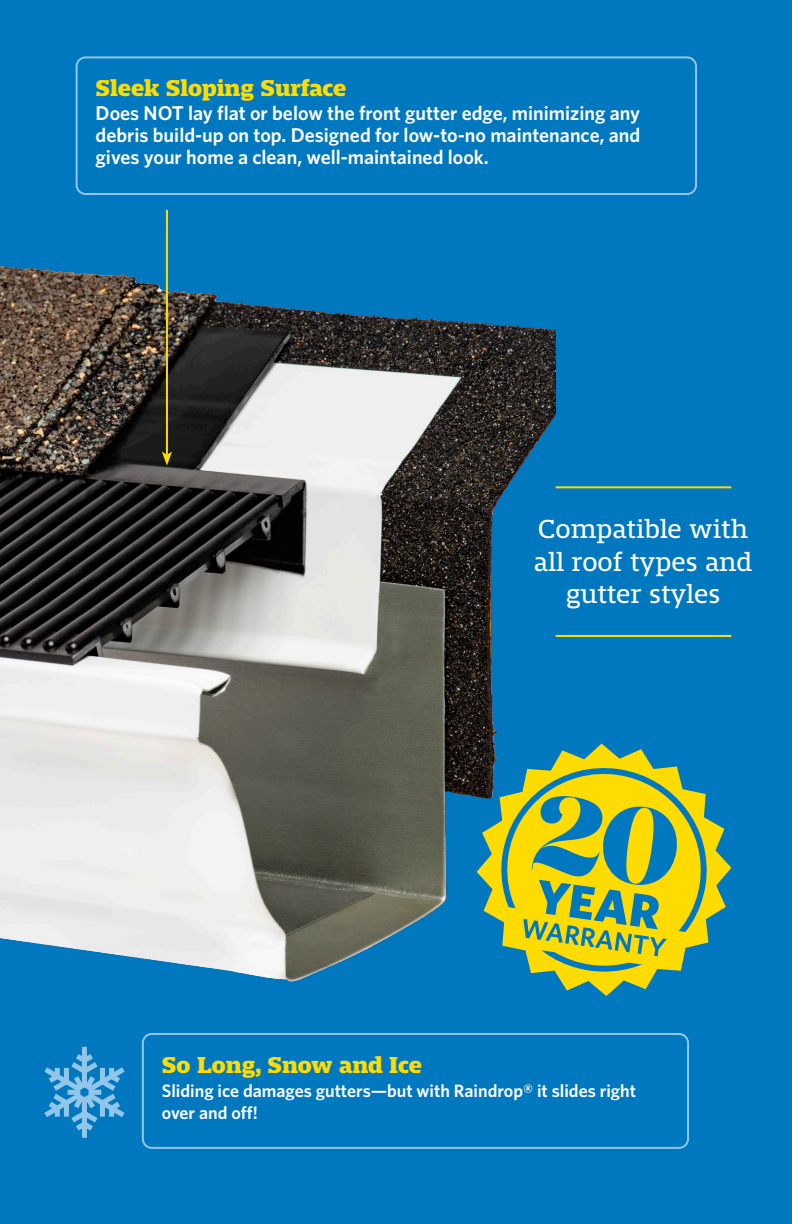
<style>
.page{position:relative;width:792px;height:1224px;background:#fff}
.page>*{position:absolute;margin:0;border:0;box-sizing:border-box;transform-origin:0 0}
.t1{font:27.4px/32.8px "Mislab Std";color:#fff;text-align:center}
.t2{font:700 expanded 24px "Mislab Std";color:#ffdc01}
.t3{font:600 20px/22px "Whitney";color:#fff;text-align:justify}
.t4{font:600 18px/22px "Whitney";color:#fff}
</style>
<div class="page">
<div style="left:1px;top:0;width:791px;height:1224px;background:#0078c0"></div>
<div style="left:142px;top:1033px;width:547px;height:116px;border:2px solid #92c5ea;border-radius:9px"></div>
<img style="left:1px;top:250px;width:555px;height:732px">
<hr style="left:166px;top:210px;width:2px;height:245px;background:#ffdc01">
<svg style="left:162px;top:452px;width:10px;height:14px"></svg>
<hr style="left:556px;top:635px;width:175px;height:2px;background:#ffdc01">
<hr style="left:556px;top:486px;width:175px;height:2px;background:#ffdc01">
<svg style="left:44px;top:1047px;width:81px;height:91px"></svg>
<div style="left:76px;top:56px;width:621px;height:139px;border:2px solid #92c5ea;border-radius:9px"></div>
<svg style="left:477px;top:744px;width:254px;height:252px"></svg>
<svg style="left:491px;top:758px;width:226px;height:217px"></svg>
<svg style="left:504px;top:784px;width:186px;height:185px"></svg>
<p class="t2" style="left:96px;top:76px;width:252px">Sleek Sloping Surface</p>
<p class="t3" style="left:96px;top:102px;width:546px">Does NOT lay flat or below the front gutter edge, minimizing any debris build-up on top. Designed for low-to-no maintenance, and gives your home a clean, well-maintained look.</p>
<p class="t1" style="left:534px;top:513px;width:220px">Compatible with all roof types and gutter styles</p>
<p class="t2" style="left:162px;top:1053px;width:262px">So Long, Snow and Ice</p>
<p class="t4" style="left:162px;top:1079px;width:476px">Sliding ice damages gutters—but with Raindrop® it slides right over and off!</p>
</div>
